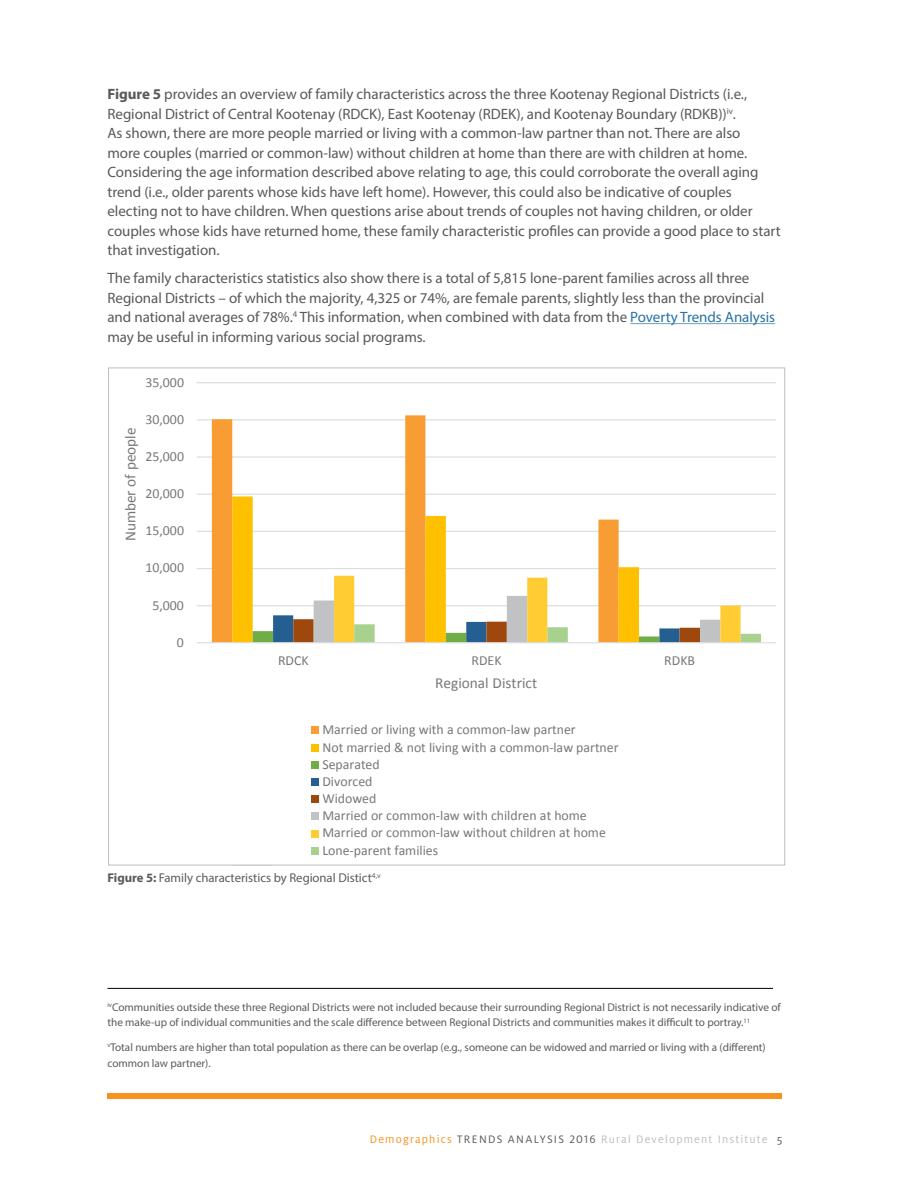
<style>
.page{position:relative;width:918px;height:1188px;background:#fff}
.page>*{position:absolute;margin:0;border:0;box-sizing:border-box;transform-origin:0 0}
.t1{font:16.95px/22.2px "Calibri";color:#000}
.t2{font:15.3px "Calibri";letter-spacing:-.005em;color:#77787b}
.t3{font:15px/19.5px "Myriad Pro";letter-spacing:-.005em;color:#58595b}
.t4{font:13.8px/17.2px "Calibri";color:#77787b}
.t5{font:13.8px/17px "Calibri";color:#000}
.t6{font:12.75px "Myriad Pro";letter-spacing:-.005em;color:#5a5b5d}
.t7{font:12px "Milo OT";letter-spacing:.1em;color:#bcbec0}
.t8{font:11.25px/15.8px "Myriad Pro";letter-spacing:-.005em;color:#5a5b5d}
.s1{font-weight:700}
.s2{color:#2872a5}
.s3{color:#f7921e}
.s4{color:#5a5b5d}
</style>
<div class="page">
<div style="left:107px;top:1094px;width:675px;height:6px;background:#f7921e"></div>
<hr style="left:630px;top:323px;width:145px;height:1px;background:#6ba2b9">
<hr style="left:107px;top:988px;width:666px;height:1px;background:#000">
<svg style="left:196px;top:382px;width:580px;height:473px"></svg>
<p class="t3" style="left:107px;top:84px;width:675px"><span class="s1">Figure 5</span> provides an overview of family characteristics across the three Kootenay Regional Districts (i.e., Regional District of Central Kootenay (RDCK), East Kootenay (RDEK), and Kootenay Boundary (RDKB))<sup>iv</sup>.<br>As shown, there are more people married or living with a common-law partner than not. There are also<br>more couples (married or common-law) without children at home than there are with children at home.<br>Considering the age information described above relating to age, this could corroborate the overall aging trend (i.e., older parents whose kids have left home). However, this could also be indicative of couples electing not to have children. When questions arise about trends of couples not having children, or older couples whose kids have returned home, these family characteristic profiles can provide a good place to start that investigation.</p>
<p class="t3" style="left:107px;top:268px;width:669px">The family characteristics statistics also show there is a total of 5,815 lone-parent families across all three Regional Districts – of which the majority, 4,325 or 74%, are female parents, slightly less than the provincial and national averages of 78%.<sup>4</sup> This information, when combined with data from the <span class="s2">Poverty Trends Analysis </span>may be useful in informing various social programs.</p>
<p class="t1" style="left:106px;top:95px;width:646px">children at home than there are with children at home. Considering the age information described above relating to age, this could corroborate the overall aging trend (i.e., older parents whose kids have left home). However, this could also be indicative of couples electing not to have children. When questions arise about trends of couples not having children, or older couples whose kids have returned home, these family characteristic profiles can provide a good place to start that investigation.</p>
<p class="t1" style="left:106px;top:263px;width:653px">across all three Regional Districts – of which the majority, 4,325 or 74%, are female parents, slightly less than the provincial and national averages of 78%.<sup>4</sup> This information, when combined with data from the Poverty Trends Analysis may be useful in informing various social programs.</p>
<p class="t4" style="left:145px;top:374px;width:40px">35,000</p>
<p class="t4" style="left:145px;top:411px;width:40px">30,000</p>
<p class="t2" style="left:121px;top:541px;width:115px;rotate:-90deg">Number of people</p>
<p class="t4" style="left:145px;top:448px;width:40px">25,000</p>
<p class="t4" style="left:145px;top:485px;width:40px">20,000</p>
<p class="t4" style="left:145px;top:522px;width:40px">15,000</p>
<p class="t4" style="left:145px;top:559px;width:40px">10,000</p>
<p class="t4" style="left:152px;top:596px;width:33px">5,000</p>
<p class="t4" style="left:177px;top:634px;width:9px">0</p>
<p class="t4" style="left:278px;top:652px;width:32px">RDCK</p>
<p class="t4" style="left:472px;top:652px;width:32px">RDEK</p>
<p class="t4" style="left:664px;top:652px;width:32px">RDKB</p>
<p class="t2" style="left:435px;top:673px;width:103px">Regional District</p>
<p class="t4" style="left:322px;top:721px;width:298px">Married or living with a common-law partner<br>Not married &amp; not living with a common-law partner<br>Separated<br>Divorced<br>Widowed<br>Married or common-law with children at home<br>Married or common-law without children at home<br>Lone-parent families</p>
<p class="t6" style="left:107px;top:870px;width:275px"><span class="s1">Figure 5:</span> Family characteristics by Regional Distict<sup>4,v</sup></p>
<p class="t8" style="left:107px;top:999px;width:675px"><sup>iv</sup>Communities outside these three Regional Districts were not included because their surrounding Regional District is not necessarily indicative of the make-up of individual communities and the scale difference between Regional Districts and communities makes it difficult to portray.<sup>11</sup></p>
<p class="t8" style="left:107px;top:1039px;width:660px"><sup>v</sup>Total numbers are higher than total population as there can be overlap (e.g., someone can be widowed and married or living with a (different) common law partner).</p>
<p class="t5" style="left:106px;top:1017px;width:649px"><sup>iv</sup> Communities outside these three Regional Districts were not included because their surrounding Regional District is not necessarily indicative of the make-up of individual communities and the scale difference between Regional</p>
<p class="t7" style="left:370px;top:1133px;width:414px"><span class="s3">Demographics</span> <span class="s4">TRENDS ANALYSIS 2016</span> Rural Development Institute <span class="s4">5</span></p>
</div>
